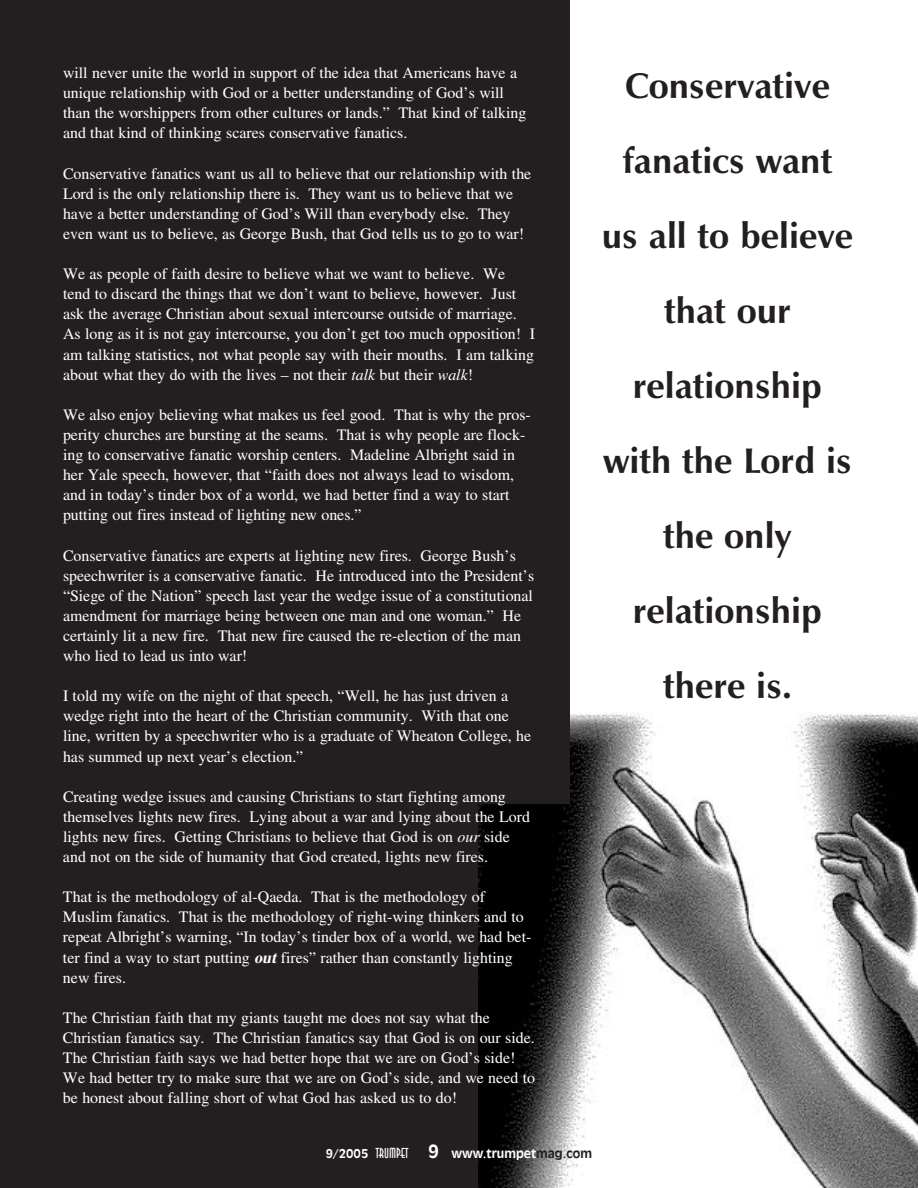
<style>
.page{position:relative;width:918px;height:1188px;background:#fff}
.page>*{position:absolute;margin:0;border:0;box-sizing:border-box;transform-origin:0 0}
.t1{font:36px/75px "Zapf Humanist 601 Bold BT";color:#231f20;text-align:center}
.t2{font:15.9px/20.1px "Tribune";color:#fff}
.t3{font:12px "Incised 901 Bold BT";color:#fff}
.s1{font-style:italic}
.s2{font-weight:700;font-style:italic}
.s3{font-family:"Anastasia";font-size:13.5px}
.s4{font-size:18px}
.s5{color:#231f20}
</style>
<div class="page">
<div style="left:0;top:0;width:570px;height:1188px;background:#231f20"></div>
<img style="left:570px;top:712px;width:348px;height:93px">
<img style="left:479px;top:805px;width:439px;height:383px">
<p class="t2" style="left:63px;top:62px;width:465px">will never unite the world in support of the idea that Americans have a unique relationship with God or a better understanding of God’s will than the worshippers from other cultures or lands.” That kind of talking and that kind of thinking scares conservative fanatics.</p>
<p class="t2" style="left:63px;top:163px;width:470px">Conservative fanatics want us all to believe that our relationship with the Lord is the only relationship there is. They want us to believe that we have a better understanding of God’s Will than everybody else. They even want us to believe, as George Bush, that God tells us to go to war!</p>
<p class="t2" style="left:63px;top:263px;width:474px">We as people of faith desire to believe what we want to believe. We tend to discard the things that we don’t want to believe, however. Just ask the average Christian about sexual intercourse outside of marriage.<br>As long as it is not gay intercourse, you don’t get too much opposition! I am talking statistics, not what people say with their mouths. I am talking about what they do with the lives – not their <span class="s1">talk</span> but their <span class="s1">walk</span>!</p>
<p class="t2" style="left:63px;top:404px;width:469px">We also enjoy believing what makes us feel good. That is why the pros&shy;perity churches are bursting at the seams. That is why people are flock&shy;ing to conservative fanatic worship centers. Madeline Albright said in her Yale speech, however, that “faith does not always lead to wisdom, and in today’s tinder box of a world, we had better find a way to start putting out fires instead of lighting new ones.”</p>
<p class="t2" style="left:63px;top:545px;width:473px">Conservative fanatics are experts at lighting new fires. George Bush’s speechwriter is a conservative fanatic. He introduced into the President’s “Siege of the Nation” speech last year the wedge issue of a constitutional amendment for marriage being between one man and one woman.” He certainly lit a new fire. That new fire caused the re-election of the man who lied to lead us into war!</p>
<p class="t2" style="left:63px;top:685px;width:470px">I told my wife on the night of that speech, “Well, he has just driven a wedge right into the heart of the Christian community. With that one line, written by a speechwriter who is a graduate of Wheaton College, he has summed up next year’s election.”</p>
<p class="t2" style="left:63px;top:786px;width:468px">Creating wedge issues and causing Christians to start fighting among themselves lights new fires. Lying about a war and lying about the Lord lights new fires. Getting Christians to believe that God is on <span class="s1">our</span> side and not on the side of humanity that God created, lights new fires.</p>
<p class="t2" style="left:63px;top:886px;width:470px">That is the methodology of al-Qaeda. That is the methodology of Muslim fanatics. That is the methodology of right-wing thinkers and to repeat Albright’s warning, “In today’s tinder box of a world, we had bet&shy;ter find a way to start putting <span class="s2">out</span>fires” rather than constantly lighting new fires.</p>
<p class="t2" style="left:63px;top:1007px;width:474px">The Christian faith that my giants taught me does not say what the Christian fanatics say. The Christian fanatics say that God is on our side.<br>The Christian faith says we had better hope that we are on God’s side!<br>We had better try to make sure that we are on God’s side, and we need to be honest about falling short of what God has asked us to do!</p>
<h1 class="t1" style="left:602px;top:48px;width:253px">Conservative fanatics want us all to believe that our relationship with the Lord is the only relationship there is.</h1>
<p class="t3" style="left:326px;top:1146px;width:268px">9/2005 <span class="s3">TRUMPET</span> <span class="s4">9</span> www.trumpet<span class="s5">mag.com</span></p>
</div>
